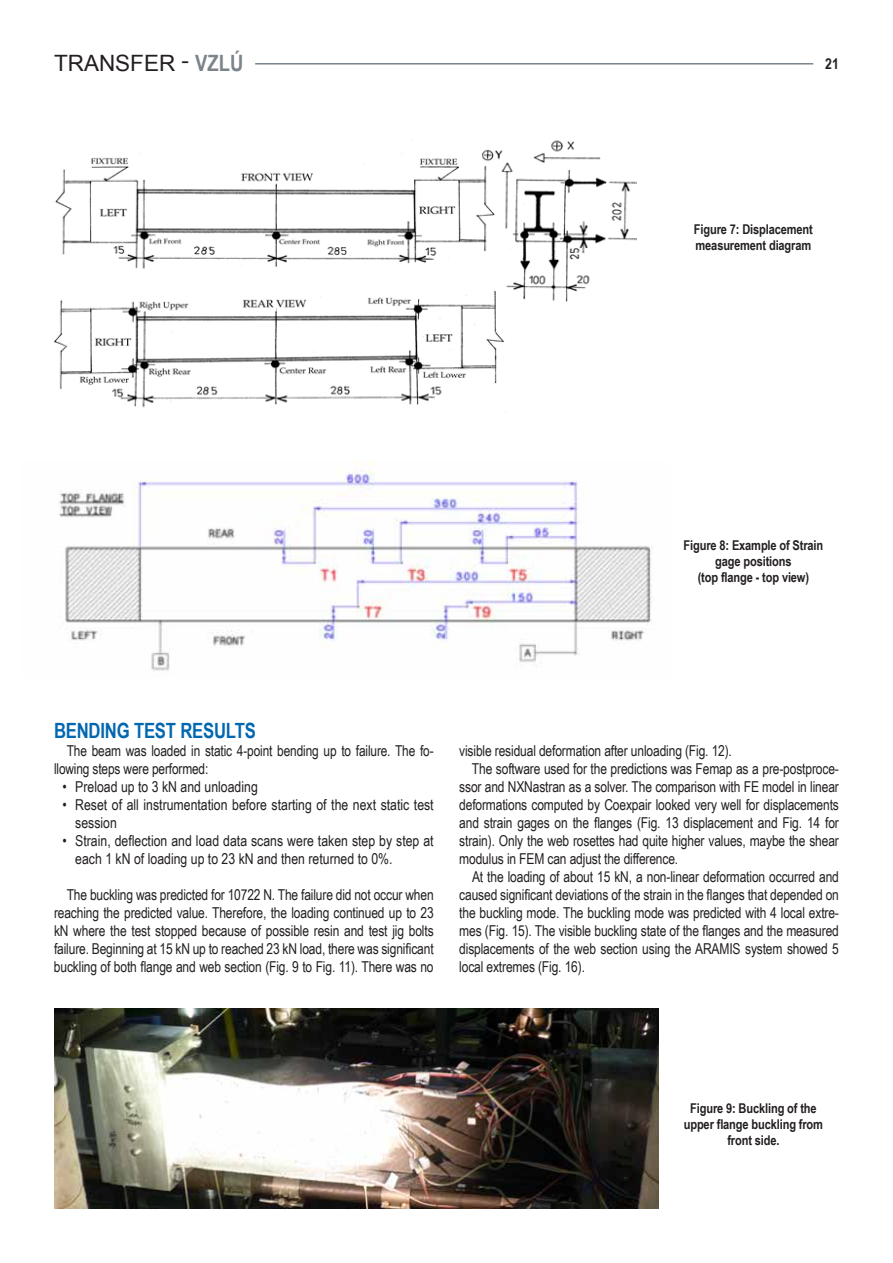
<style>
.page{position:relative;width:893px;height:1263px;background:#fff}
.page>*{position:absolute;margin:0;border:0;box-sizing:border-box;transform-origin:0 0}
.t1{font:22.5px "Arial";color:#231f20}
.t2{font:700 21px "Arial Narrow";letter-spacing:-.01em;color:#0067b1}
.t3{font:15px/18px "Arial Narrow";letter-spacing:-.01em;color:#231f20}
.t4{font:700 15px "Arial Narrow";color:#231f20}
.t5{font:700 13.5px/16.2px "Arial Narrow";letter-spacing:-.01em;color:#231f20;text-align:center}
.s1{font-family:"Arial Narrow";font-weight:700;color:#7b848b}
</style>
<div class="page">
<hr style="left:255px;top:63px;width:558px;height:2px;background:#7b848b">
<img style="left:54px;top:140px;width:582px;height:268px">
<img style="left:59px;top:461px;width:593px;height:210px">
<img style="left:55px;top:1008px;width:604px;height:201px">
<h1 class="t1" style="left:54px;top:49px;width:191px">TRANSFER - <span class="s1">VZLÚ</span></h1>
<p class="t4" style="left:825px;top:53px;width:15px">21</p>
<p class="t5" style="left:694px;top:221px;width:120px;text-align:left">Figure 7: Displacement measurement diagram</p>
<p class="t5" style="left:683px;top:536px;width:141px">Figure 8: Example of Strain gage positions<br>(top flange - top view)</p>
<h2 class="t2" style="left:54px;top:715px;width:203px">Bending test results</h2>
<p class="t3" style="left:54px;top:741px;width:381px;text-indent:13px">The beam was loaded in static 4-point bending up to failure. The fo&shy;llowing steps were performed:</p>
<p class="t3" style="left:63px;top:777px;width:197px">• Preload up to 3 kN and unloading</p>
<p class="t3" style="left:75px;top:795px;width:360px;text-indent:-13px">• Reset of all instrumentation before starting of the next static test session</p>
<p class="t3" style="left:75px;top:831px;width:360px;text-indent:-13px">• Strain, deflection and load data scans were taken step by step at each 1 kN of loading up to 23 kN and then returned to 0%.</p>
<p class="t3" style="left:54px;top:885px;width:381px;text-align:justify;text-indent:13px">The buckling was predicted for 10722 N. The failure did not occur when reaching the predicted value. Therefore, the loading continued up to 23 kN where the test stopped because of possible resin and test jig bolts failure. Beginning at 15 kN up to reached 23 kN load, there was significant buckling of both flange and web section (Fig. 9 to Fig. 11). There was no</p>
<p class="t3" style="left:459px;top:741px;width:274px">visible residual deformation after unloading (Fig. 12).</p>
<p class="t3" style="left:472px;top:759px;width:368px">The software used for the predictions was Femap as a pre-postproce-</p>
<p class="t3" style="left:459px;top:777px;width:381px">ssor and NXNastran as a solver. The comparison with FE model in linear</p>
<p class="t3" style="left:459px;top:795px;width:381px">deformations computed by Coexpair looked very well for displacements</p>
<p class="t3" style="left:459px;top:813px;width:381px">and strain gages on the flanges (Fig. 13 displacement and Fig. 14 for</p>
<p class="t3" style="left:459px;top:831px;width:381px">strain). Only the web rosettes had quite higher values, maybe the shear</p>
<p class="t3" style="left:459px;top:849px;width:221px">modulus in FEM can adjust the difference.</p>
<p class="t3" style="left:472px;top:867px;width:368px">At the loading of about 15 kN, a non-linear deformation occurred and</p>
<p class="t3" style="left:459px;top:885px;width:381px">caused significant deviations of the strain in the flanges that depended on</p>
<p class="t3" style="left:459px;top:903px;width:381px">the buckling mode. The buckling mode was predicted with 4 local extre-</p>
<p class="t3" style="left:459px;top:921px;width:381px">mes (Fig. 15). The visible buckling state of the flanges and the measured</p>
<p class="t3" style="left:459px;top:939px;width:381px">displacements of the web section using the ARAMIS system showed 5</p>
<p class="t3" style="left:459px;top:957px;width:127px">local extremes (Fig. 16).</p>
<p class="t5" style="left:684px;top:1099px;width:141px">Figure 9: Buckling of the upper flange buckling from front side.</p>
</div>
